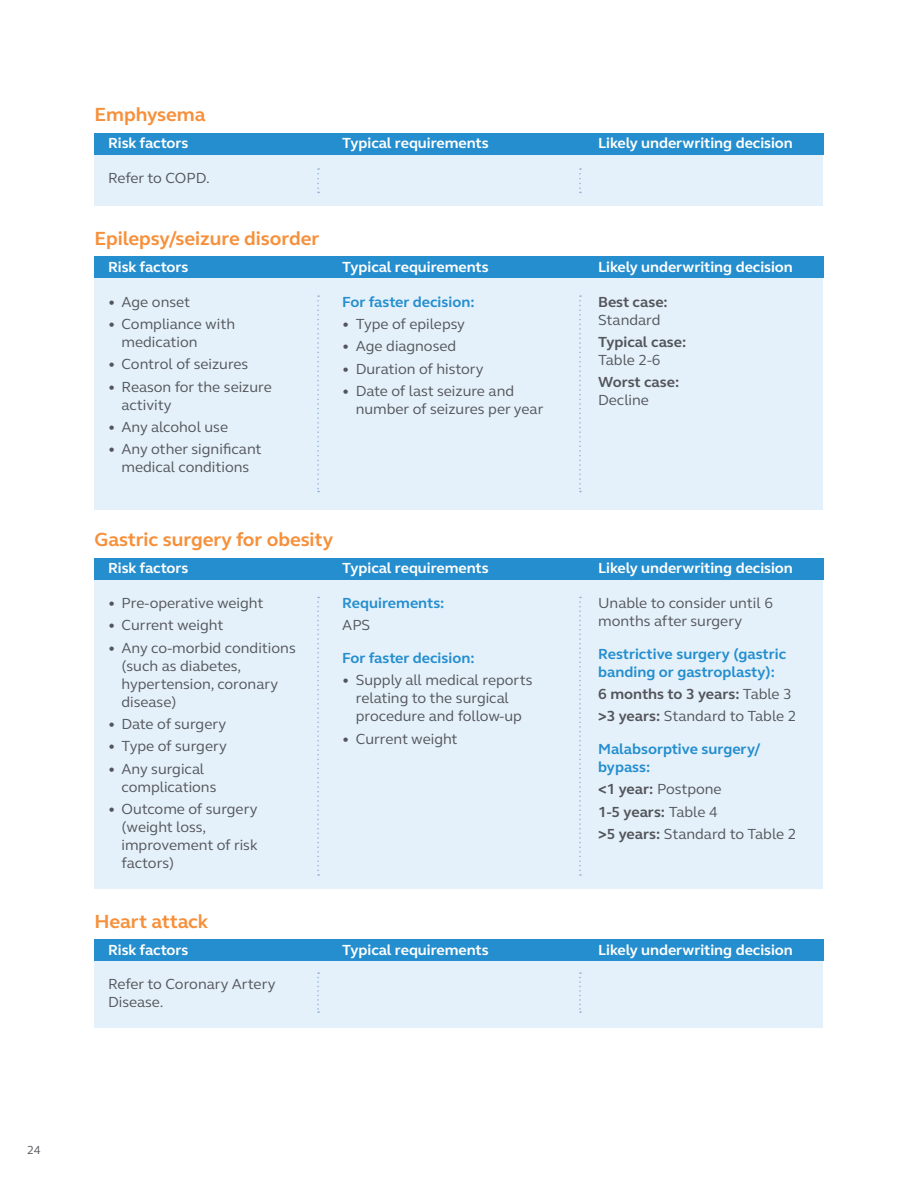
<style>
.page{position:relative;width:918px;height:1188px;background:#fff}
.page>*{position:absolute;margin:0;border:0;box-sizing:border-box;transform-origin:0 0}
.t1{font:700 19.5px "FS Elliot Pro";letter-spacing:-.005em;color:#f6903b}
.t2{font:15px/18px "FS Elliot Pro";color:#54555a}
.t3{font:700 15px "FS Elliot Pro";letter-spacing:-.005em;color:#fff}
.t4{font:700 15px/18px "FS Elliot Pro";color:#258ece}
.t5{font:700 15px/22.4px "FS Elliot Pro";color:#54555a}
.t6{font:12px "FS Elliot Pro";color:#54555a}
.s1{font-weight:400}
.s2{font-weight:700}
</style>
<div class="page">
<div style="left:94px;top:142px;width:730px;height:64px;background:#e4f1fa"></div>
<div style="left:94px;top:948px;width:730px;height:80px;background:#e4f1fa"></div>
<div style="left:95px;top:133px;width:729px;height:21px;background:#258ece"></div>
<div style="left:95px;top:939px;width:729px;height:22px;background:#258ece"></div>
<div style="left:94px;top:266px;width:730px;height:244px;background:#e4f1fa"></div>
<div style="left:94px;top:567px;width:730px;height:322px;background:#e4f1fa"></div>
<div style="left:95px;top:257px;width:729px;height:21px;background:#258ece"></div>
<div style="left:95px;top:558px;width:729px;height:22px;background:#258ece"></div>
<svg style="left:317px;top:295px;width:2px;height:197px"></svg>
<svg style="left:317px;top:597px;width:2px;height:279px"></svg>
<svg style="left:579px;top:295px;width:2px;height:197px"></svg>
<svg style="left:579px;top:597px;width:2px;height:279px"></svg>
<svg style="left:317px;top:168px;width:2px;height:25px"></svg>
<svg style="left:579px;top:168px;width:2px;height:25px"></svg>
<svg style="left:317px;top:972px;width:2px;height:41px"></svg>
<svg style="left:579px;top:972px;width:2px;height:41px"></svg>
<h1 class="t1" style="left:94px;top:101px;width:113px">Emphysema</h1>
<p class="t3" style="left:108px;top:133px;width:82px">Risk factors</p>
<p class="t2" style="left:108px;top:168px;width:104px">Refer to COPD.</p>
<h1 class="t1" style="left:94px;top:225px;width:226px">Epilepsy/seizure disorder</h1>
<p class="t3" style="left:108px;top:257px;width:82px">Risk factors</p>
<p class="t2" style="left:108px;top:292px;width:84px">• Age onset</p>
<p class="t2" style="left:122px;top:315px;width:115px;text-indent:-14px">• Compliance with medication</p>
<p class="t2" style="left:108px;top:355px;width:142px">• Control of seizures</p>
<p class="t2" style="left:122px;top:377px;width:152px;text-indent:-14px">• Reason for the seizure activity</p>
<p class="t2" style="left:108px;top:417px;width:122px">• Any alcohol use</p>
<p class="t2" style="left:108px;top:440px;width:155px;text-align:center">• Any other significant medical conditions</p>
<p class="t3" style="left:342px;top:133px;width:148px">Typical requirements</p>
<p class="t3" style="left:342px;top:257px;width:148px">Typical requirements</p>
<p class="t4" style="left:342px;top:292px;width:134px">For faster decision:</p>
<p class="t2" style="left:342px;top:315px;width:124px">• Type of epilepsy</p>
<p class="t2" style="left:342px;top:337px;width:115px">• Age diagnosed</p>
<p class="t2" style="left:342px;top:359px;width:143px">• Duration of history</p>
<p class="t2" style="left:356px;top:381px;width:189px;text-indent:-14px">• Date of last seizure and number of seizures per year</p>
<h1 class="t1" style="left:94px;top:527px;width:240px">Gastric surgery for obesity</h1>
<p class="t3" style="left:108px;top:558px;width:82px">Risk factors</p>
<p class="t2" style="left:108px;top:594px;width:157px">• Pre-operative weight</p>
<p class="t2" style="left:108px;top:616px;width:117px">• Current weight</p>
<p class="t2" style="left:122px;top:638px;width:176px;text-indent:-14px">• Any co-morbid conditions (such as diabetes, hypertension, coronary disease)</p>
<p class="t2" style="left:108px;top:714px;width:120px">• Date of surgery</p>
<p class="t2" style="left:108px;top:737px;width:120px">• Type of surgery</p>
<p class="t2" style="left:122px;top:759px;width:96px;text-indent:-14px">• Any surgical complications</p>
<p class="t2" style="left:122px;top:799px;width:138px;text-indent:-14px">• Outcome of surgery (weight loss, improvement of risk factors)</p>
<p class="t3" style="left:342px;top:558px;width:148px">Typical requirements</p>
<p class="t4" style="left:342px;top:594px;width:104px">Requirements:</p>
<p class="t2" style="left:342px;top:616px;width:30px">APS</p>
<p class="t4" style="left:342px;top:649px;width:134px">For faster decision:</p>
<p class="t2" style="left:356px;top:671px;width:178px;text-indent:-14px">• Supply all medical reports relating to the surgical procedure and follow-up</p>
<p class="t2" style="left:342px;top:729px;width:117px">• Current weight</p>
<h1 class="t1" style="left:94px;top:908px;width:115px">Heart attack</h1>
<p class="t3" style="left:108px;top:939px;width:82px">Risk factors</p>
<p class="t2" style="left:108px;top:975px;width:169px">Refer to Coronary Artery<br>Disease.</p>
<p class="t3" style="left:342px;top:939px;width:148px">Typical requirements</p>
<p class="t6" style="left:27px;top:1141px;width:15px">24</p>
<p class="t3" style="left:598px;top:133px;width:196px">Likely underwriting decision</p>
<p class="t3" style="left:598px;top:257px;width:196px">Likely underwriting decision</p>
<p class="t5" style="left:598px;top:290px;width:71px">Best case:</p>
<p class="t2" style="left:598px;top:310px;width:64px">Standard</p>
<p class="t5" style="left:598px;top:331px;width:90px">Typical case:</p>
<p class="t2" style="left:598px;top:351px;width:64px">Table 2-6</p>
<p class="t5" style="left:598px;top:371px;width:83px">Worst case:</p>
<p class="t2" style="left:598px;top:391px;width:52px">Decline</p>
<p class="t3" style="left:598px;top:558px;width:196px">Likely underwriting decision</p>
<p class="t2" style="left:598px;top:594px;width:176px">Unable to consider until 6 months after surgery</p>
<p class="t4" style="left:598px;top:644px;width:190px">Restrictive surgery (gastric banding or gastroplasty):</p>
<p class="t5" style="left:598px;top:682px;width:200px">6 months to 3 years: <span class="s1">Table 3 </span>&gt;3 years: <span class="s1">Standard to Table 2</span></p>
<p class="t4" style="left:598px;top:740px;width:163px">Malabsorptive surgery/ bypass:</p>
<p class="t2" style="left:598px;top:778px;width:200px;line-height:22.4px"><span class="s2">&lt;1 year:</span> Postpone<br><span class="s2">1-5 years:</span> Table 4<br><span class="s2">&gt;5 years:</span> Standard to Table 2</p>
<p class="t3" style="left:598px;top:939px;width:196px">Likely underwriting decision</p>
</div>
